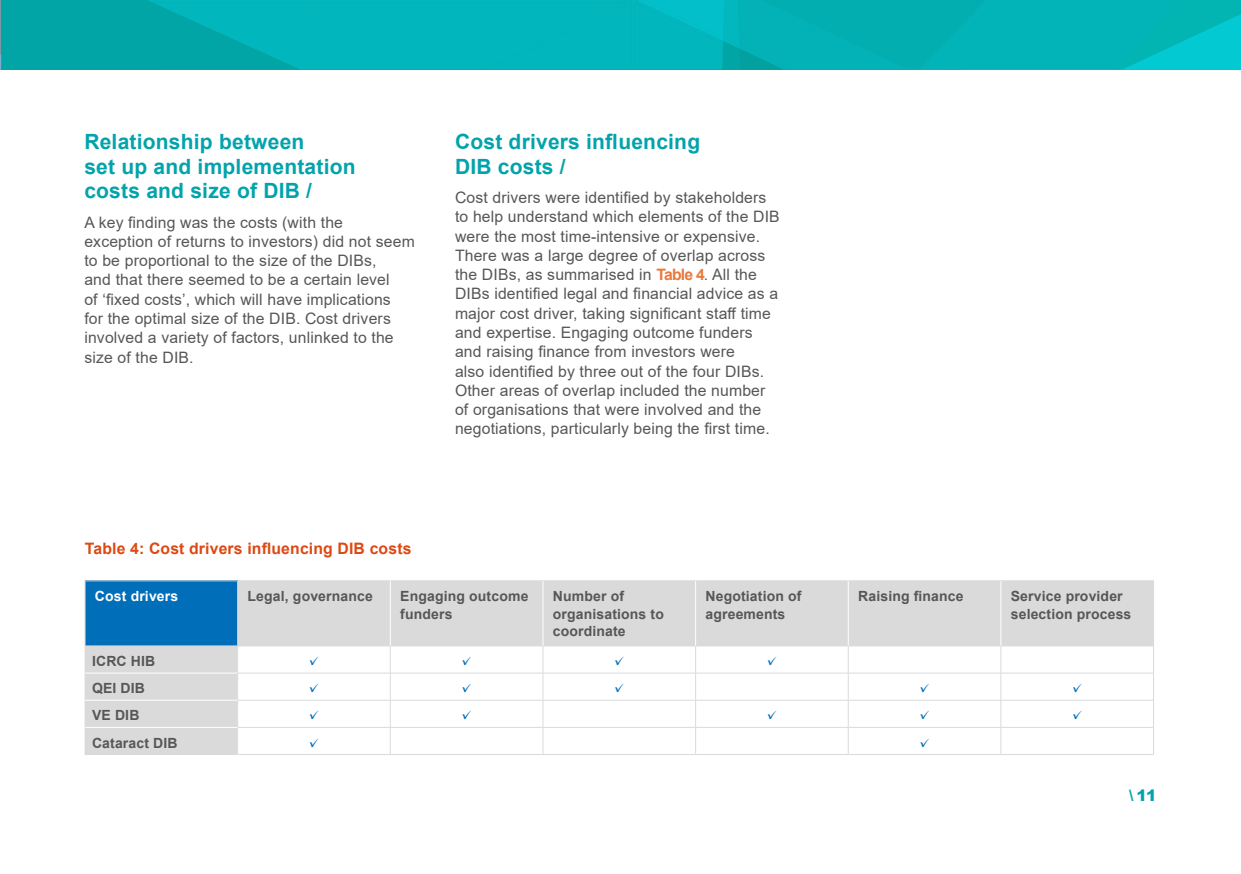
<style>
.page{position:relative;width:1241px;height:874px;background:#fff}
.page>*{position:absolute;margin:0;border:0;box-sizing:border-box;transform-origin:0 0}
.t1{font:700 21px/24.5px "Arial";letter-spacing:.01em;color:#03a3ac}
.Body{font:15.75px/19.2px "Arial";letter-spacing:.01em;color:#575756}
.Table_Heading{font:700 15.75px "Arial";letter-spacing:.01em;color:#dd4813}
.t2{font:900 15.75px "Arial";color:#03a3ac}
.Table_Subheading{font:700 14px/17.5px "Arial";letter-spacing:.01em;color:#575756}
.Table_Subheading-2{font:700 14px "Arial";letter-spacing:.01em;color:#fff}
.Table_Body{font:12.25px "EC Square Sans Pro";color:#006eb8}
.s1{font-weight:700;color:#ea793c}
.s2{font-weight:700}
</style>
<div class="page">
<svg style="left:0;top:0;width:1240px;height:69px;background:#02b2b6"></svg>
<svg style="left:86px;top:581px;width:1066px;height:172px;background:#bfccd6"></svg>
<svg style="left:238px;top:646px;width:914px;height:107px"></svg>
<hr style="left:85px;top:580px;width:153px;height:1px;background:#dadada">
<hr style="left:85px;top:580px;width:1px;height:65px;background:#dadada">
<hr style="left:238px;top:580px;width:152px;height:1px;background:#dadada">
<hr style="left:237px;top:580px;width:1px;height:65px;background:#dadada">
<hr style="left:390px;top:580px;width:153px;height:1px;background:#dadada">
<hr style="left:543px;top:580px;width:152px;height:1px;background:#dadada">
<hr style="left:695px;top:580px;width:153px;height:1px;background:#dadada">
<hr style="left:848px;top:580px;width:152px;height:1px;background:#dadada">
<hr style="left:1000px;top:580px;width:153px;height:1px;background:#dadada">
<hr style="left:1152px;top:580px;width:1px;height:65px;background:#dadada">
<hr style="left:85px;top:645px;width:153px;height:1px;background:#dadada">
<hr style="left:238px;top:645px;width:152px;height:1px;background:#dadada">
<hr style="left:390px;top:645px;width:153px;height:1px;background:#dadada">
<hr style="left:543px;top:645px;width:152px;height:1px;background:#dadada">
<hr style="left:695px;top:645px;width:153px;height:1px;background:#dadada">
<hr style="left:848px;top:645px;width:152px;height:1px;background:#dadada">
<hr style="left:1000px;top:645px;width:153px;height:1px;background:#dadada">
<hr style="left:237px;top:672px;width:153px;height:1px;background:#dadada">
<hr style="left:390px;top:672px;width:153px;height:1px;background:#dadada">
<hr style="left:543px;top:672px;width:152px;height:1px;background:#dadada">
<hr style="left:695px;top:672px;width:153px;height:1px;background:#dadada">
<hr style="left:848px;top:672px;width:152px;height:1px;background:#dadada">
<hr style="left:1000px;top:672px;width:153px;height:1px;background:#dadada">
<hr style="left:237px;top:699px;width:153px;height:1px;background:#dadada">
<hr style="left:390px;top:699px;width:153px;height:1px;background:#dadada">
<hr style="left:543px;top:699px;width:152px;height:1px;background:#dadada">
<hr style="left:695px;top:699px;width:153px;height:1px;background:#dadada">
<hr style="left:848px;top:699px;width:152px;height:1px;background:#dadada">
<hr style="left:1000px;top:699px;width:153px;height:1px;background:#dadada">
<svg style="left:85px;top:645px;width:1px;height:108px"></svg>
<hr style="left:237px;top:726px;width:153px;height:1px;background:#dadada">
<svg style="left:237px;top:645px;width:1px;height:108px"></svg>
<hr style="left:390px;top:726px;width:153px;height:1px;background:#dadada">
<svg style="left:390px;top:645px;width:1px;height:108px"></svg>
<hr style="left:543px;top:726px;width:152px;height:1px;background:#dadada">
<svg style="left:542px;top:645px;width:1px;height:108px"></svg>
<hr style="left:695px;top:726px;width:153px;height:1px;background:#dadada">
<svg style="left:695px;top:645px;width:1px;height:108px"></svg>
<hr style="left:848px;top:726px;width:152px;height:1px;background:#dadada">
<svg style="left:847px;top:646px;width:1px;height:107px"></svg>
<hr style="left:1000px;top:726px;width:153px;height:1px;background:#dadada">
<svg style="left:1000px;top:645px;width:1px;height:108px"></svg>
<hr style="left:85px;top:753px;width:153px;height:1px;background:#dadada">
<hr style="left:238px;top:753px;width:152px;height:1px;background:#dadada">
<hr style="left:390px;top:753px;width:153px;height:1px;background:#dadada">
<hr style="left:543px;top:753px;width:152px;height:1px;background:#dadada">
<hr style="left:695px;top:753px;width:153px;height:1px;background:#dadada">
<hr style="left:848px;top:753px;width:152px;height:1px;background:#dadada">
<hr style="left:1000px;top:753px;width:153px;height:1px;background:#dadada">
<hr style="left:390px;top:580px;width:1px;height:65px;background:#fff">
<hr style="left:542px;top:580px;width:1px;height:65px;background:#fff">
<hr style="left:695px;top:580px;width:1px;height:65px;background:#fff">
<hr style="left:847px;top:580px;width:1px;height:65px;background:#fff">
<hr style="left:1000px;top:580px;width:1px;height:65px;background:#fff">
<hr style="left:85px;top:672px;width:152px;height:1px;background:#fff">
<hr style="left:85px;top:699px;width:152px;height:1px;background:#fff">
<hr style="left:85px;top:726px;width:152px;height:1px;background:#fff">
<h2 class="t1" style="left:84px;top:130px;width:273px">Relationship between<br>set up and implementation costs and size of DIB /</h2>
<p class="Body" style="left:84px;top:212px;width:332px">A key finding was the costs (with the exception of returns to investors) did not seem to be proportional to the size of the DIBs,<br>and that there seemed to be a certain level<br>of ‘fixed costs’, which will have implications<br>for the optimal size of the DIB. Cost drivers involved a variety of factors, unlinked to the size of the DIB.</p>
<h2 class="t1" style="left:455px;top:130px;width:247px">Cost drivers influencing<br>DIB costs /</h2>
<p class="Body" style="left:455px;top:188px;width:326px">Cost drivers were identified by stakeholders to help understand which elements of the DIB were the most time-intensive or expensive.<br>There was a large degree of overlap across the DIBs, as summarised in <span class="s1">Table 4</span>. All the DIBs identified legal and financial advice as a major cost driver, taking significant staff time and expertise. Engaging outcome funders and raising finance from investors were<br>also identified by three out of the four DIBs.<br>Other areas of overlap included the number of organisations that were involved and the negotiations, particularly being the first time.</p>
<p class="Table_Heading" style="left:85px;top:537px;width:328px">Table 4: Cost drivers influencing DIB costs</p>
<p class="Table_Subheading-2" style="left:95px;top:586px;width:85px">Cost drivers</p>
<p class="Table_Subheading" style="left:247px;top:587px;width:127px">Legal, governance</p>
<p class="Table_Subheading" style="left:400px;top:587px;width:130px">Engaging outcome funders</p>
<p class="Table_Subheading" style="left:553px;top:587px;width:113px">Number of organisations to coordinate</p>
<p class="Table_Subheading" style="left:705px;top:587px;width:97px">Negotiation of agreements</p>
<p class="Table_Subheading" style="left:858px;top:587px;width:107px">Raising finance</p>
<p class="Table_Subheading" style="left:1010px;top:587px;width:122px">Service provider selection process</p>
<p class="Table_Subheading" style="left:92px;top:652px;width:65px">ICRC HIB</p>
<p class="Table_Body" style="left:309px;top:653px;width:11px">✓</p>
<p class="Table_Body" style="left:462px;top:653px;width:11px">✓</p>
<p class="Table_Body" style="left:614px;top:653px;width:11px">✓</p>
<p class="Table_Body" style="left:767px;top:653px;width:11px">✓</p>
<p class="Table_Subheading" style="left:92px;top:679px;width:54px">QEI DIB</p>
<p class="Table_Body" style="left:309px;top:680px;width:11px">✓</p>
<p class="Table_Body" style="left:462px;top:680px;width:11px">✓</p>
<p class="Table_Body" style="left:614px;top:680px;width:11px">✓</p>
<p class="Table_Body" style="left:919px;top:680px;width:11px">✓</p>
<p class="Table_Body" style="left:1072px;top:680px;width:11px">✓</p>
<p class="Table_Subheading" style="left:92px;top:706px;width:49px">VE DIB</p>
<p class="Table_Body" style="left:309px;top:707px;width:11px">✓</p>
<p class="Table_Body" style="left:462px;top:707px;width:11px">✓</p>
<p class="Table_Body" style="left:767px;top:707px;width:11px">✓</p>
<p class="Table_Body" style="left:919px;top:707px;width:11px">✓</p>
<p class="Table_Body" style="left:1072px;top:707px;width:11px">✓</p>
<p class="Table_Subheading" style="left:92px;top:733px;width:87px">Cataract DIB</p>
<p class="Table_Body" style="left:309px;top:735px;width:11px">✓</p>
<p class="Table_Body" style="left:919px;top:735px;width:11px">✓</p>
<p class="t2" style="left:1128px;top:783px;width:29px"><span class="s2">\</span> 11</p>
</div>
